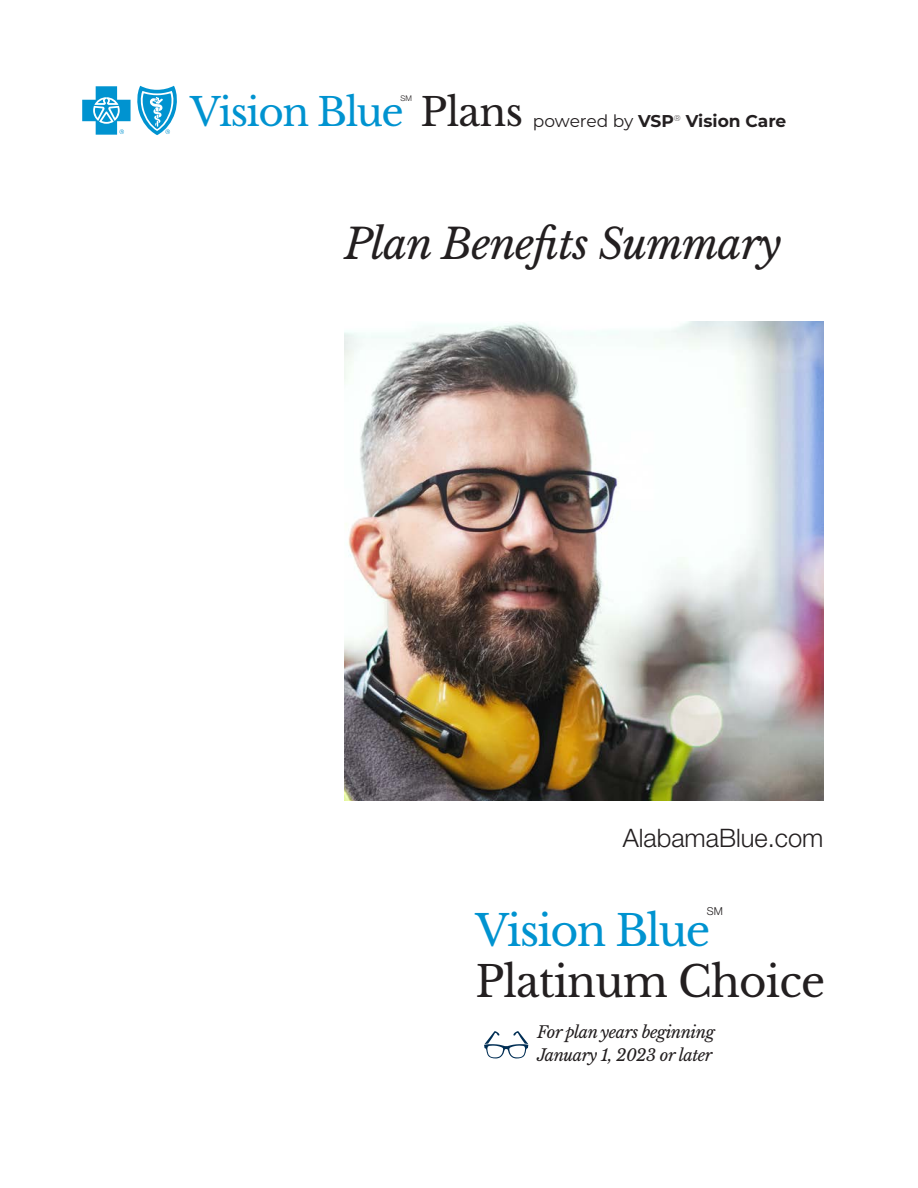
<style>
.page{position:relative;width:918px;height:1188px;background:#fff}
.page>*{position:absolute;margin:0;border:0;box-sizing:border-box;transform-origin:0 0}
.t1{font:42.9px "Libre Baskerville";letter-spacing:-.02em;color:#231f20}
.t2{font:42.9px "Libre Baskerville";letter-spacing:-.04em;color:#0093d0}
.t3{font:italic 42px "Libre Baskerville";letter-spacing:-.02em;color:#231f20}
.t4{font:39px "Libre Baskerville";letter-spacing:-.04em;color:#0093d0}
.t5{font:300 25.5px "Helvetica Neue LT Std";color:#231f20}
.t6{font:700 17.1px "Montserrat";color:#231f20}
.t7{font:italic 16.5px/22.5px "Libre Baskerville";letter-spacing:-.03em;color:#231f20}
.t8{font:300 10.95px "Helvetica Neue LT Std";color:#231f20}
.t9{font:300 7.8px "Helvetica Neue LT Std";color:#231f20}
.s1{color:#231f20}
.s2{font-weight:400}
</style>
<div class="page">
<img style="left:344px;top:321px;width:480px;height:480px">
<svg style="left:82px;top:86px;width:95px;height:49px"></svg>
<svg style="left:484px;top:1031px;width:44px;height:27px"></svg>
<p class="t4" style="left:190px;top:88px;width:335px">Vision Blue <span class="s1">Plans</span></p>
<p class="t9" style="left:401px;top:93px;width:13px">SM</p>
<p class="t6" style="left:533px;top:109px;width:255px"><span class="s2">powered by</span> VSP<sup>®</sup> Vision Care</p>
<h1 class="t3" style="left:344px;top:218px;width:439px">Plan Benefits Summary</h1>
<p class="t5" style="left:623px;top:822px;width:202px">AlabamaBlue.com</p>
<h1 class="t2" style="left:475px;top:904px;width:236px">Vision Blue</h1>
<h1 class="t8" style="left:707px;top:904px;width:18px">SM</h1>
<h1 class="t1" style="left:475px;top:955px;width:351px">Platinum Choice</h1>
<p class="t7" style="left:537px;top:1021px;width:179px">For plan years beginning<br>January 1, 2023 or later</p>
</div>
